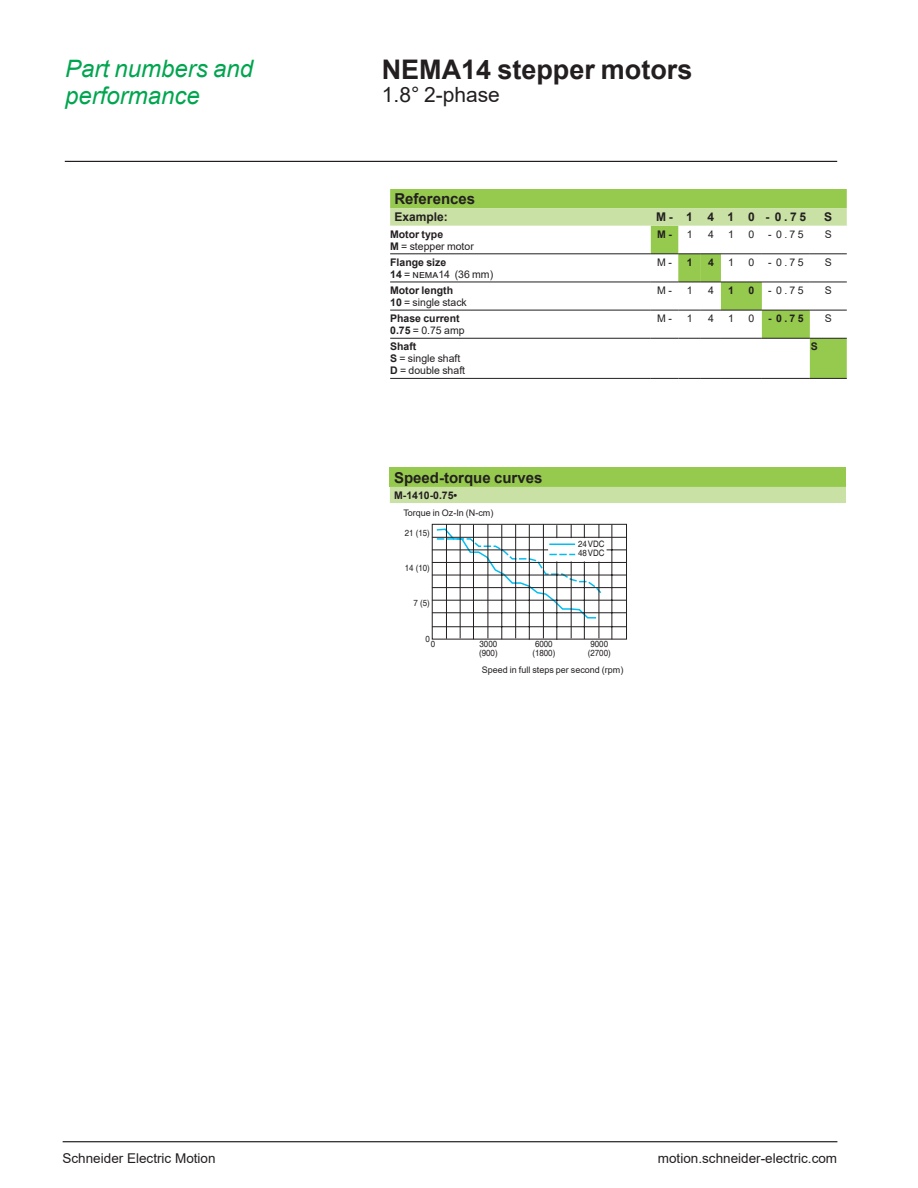
<style>
.page{position:relative;width:918px;height:1188px;background:#fff}
.page>*{position:absolute;margin:0;border:0;box-sizing:border-box;transform-origin:0 0}
._0_TitleLev1Fwd{font:700 27px "Arial";color:#231f20}
._0_Topic{font:italic 24px/27px "Arial";color:#00a54f}
._0_TitleLev3{font:21px "Arial";color:#231f20}
._1_Section_4__8{font:700 15px "Arial";color:#231f20}
._1_Section_3__10{font:700 15px "Arial";color:#231f20}
.t1{font:13.5px "Arial";color:#231f20}
._1_Section_4__8-2{font:700 12px "Arial";color:#231f20}
._1_Text__7{font:10.5px "Arial";color:#231f20}
._1_Section_5__7{font:700 10.5px "Arial";color:#231f20}
._1_Text__7-2{font:700 10.5px "Arial";color:#231f20}
._1_Section_5__7-2{font:10.5px "Arial";color:#231f20}
._1_Legend__6{font:9px "Arial";color:#231f20}
.t2{font:8.85px/8.9px "Helvetica";color:#231f20;scale:.9 1}
.s1{font-weight:700}
</style>
<div class="page">
<hr style="left:65px;top:161px;width:772px;height:1px;background:#231f20">
<hr style="left:63px;top:1141px;width:774px;height:1px;background:#231f20">
<div style="left:390px;top:467px;width:456px;height:20px;background:#96ca4e"></div>
<div style="left:390px;top:487px;width:456px;height:16px;background:#c9e1a4"></div>
<hr style="left:432px;top:537px;width:195px;height:1px;background:#231f20">
<hr style="left:599px;top:524px;width:1px;height:114px;background:#231f20">
<hr style="left:571px;top:524px;width:1px;height:114px;background:#231f20">
<hr style="left:543px;top:524px;width:1px;height:114px;background:#231f20">
<hr style="left:515px;top:524px;width:1px;height:114px;background:#231f20">
<hr style="left:488px;top:524px;width:1px;height:114px;background:#231f20">
<hr style="left:460px;top:524px;width:1px;height:114px;background:#231f20">
<div style="left:432px;top:524px;width:195px;height:115px;border:1px solid #231f20"></div>
<hr style="left:612px;top:525px;width:1px;height:114px;background:#231f20">
<hr style="left:584px;top:524px;width:1px;height:115px;background:#231f20">
<hr style="left:557px;top:525px;width:1px;height:115px;background:#231f20">
<hr style="left:529px;top:525px;width:1px;height:115px;background:#231f20">
<hr style="left:502px;top:525px;width:1px;height:114px;background:#231f20">
<hr style="left:473px;top:525px;width:1px;height:114px;background:#231f20">
<hr style="left:446px;top:524px;width:1px;height:115px;background:#231f20">
<hr style="left:432px;top:550px;width:195px;height:1px;background:#231f20">
<hr style="left:432px;top:562px;width:195px;height:1px;background:#231f20">
<hr style="left:432px;top:575px;width:195px;height:1px;background:#231f20">
<hr style="left:432px;top:587px;width:195px;height:1px;background:#231f20">
<hr style="left:432px;top:600px;width:195px;height:1px;background:#231f20">
<hr style="left:432px;top:613px;width:195px;height:1px;background:#231f20">
<hr style="left:432px;top:626px;width:195px;height:1px;background:#231f20">
<div style="left:548px;top:538px;width:59px;height:24px;background:#fff"></div>
<svg style="left:435px;top:528px;width:168px;height:91px"></svg>
<svg style="left:390px;top:189px;width:457px;height:189px"></svg>
<div style="left:390px;top:208px;width:457px;height:18px;background:#c9e1a4"></div>
<hr style="left:390px;top:254px;width:261px;height:1px;background:#231f20">
<hr style="left:810px;top:254px;width:37px;height:1px;background:#231f20">
<hr style="left:390px;top:282px;width:261px;height:1px;background:#231f20">
<hr style="left:810px;top:282px;width:37px;height:1px;background:#231f20">
<hr style="left:390px;top:310px;width:261px;height:1px;background:#231f20">
<hr style="left:810px;top:310px;width:37px;height:1px;background:#231f20">
<hr style="left:390px;top:338px;width:261px;height:1px;background:#231f20">
<svg style="left:651px;top:254px;width:159px;height:85px"></svg>
<hr style="left:762px;top:338px;width:48px;height:1px;background:#231f20">
<hr style="left:810px;top:338px;width:37px;height:1px;background:#231f20">
<hr style="left:390px;top:378px;width:261px;height:1px;background:#231f20">
<svg style="left:651px;top:378px;width:111px;height:1px"></svg>
<hr style="left:762px;top:378px;width:48px;height:1px;background:#231f20">
<hr style="left:810px;top:378px;width:37px;height:1px;background:#231f20">
<p class="_0_Topic" style="left:65px;top:55px;width:190px">Part numbers and performance</p>
<p class="_0_TitleLev1Fwd" style="left:382px;top:51px;width:312px">NEMA14 stepper motors</p>
<p class="_0_TitleLev3" style="left:382px;top:80px;width:120px">1.8° 2-phase</p>
<p class="_1_Section_3__10" style="left:394px;top:188px;width:82px">References</p>
<p class="_1_Section_4__8-2" style="left:394px;top:209px;width:55px">Example:</p>
<p class="_1_Section_4__8-2" style="left:656px;top:209px;width:18px">M -</p>
<p class="_1_Section_4__8-2" style="left:686px;top:209px;width:8px">1</p>
<p class="_1_Section_4__8-2" style="left:708px;top:209px;width:8px">4</p>
<p class="_1_Section_4__8-2" style="left:728px;top:209px;width:8px">1</p>
<p class="_1_Section_4__8-2" style="left:748px;top:209px;width:8px">0</p>
<p class="_1_Section_4__8-2" style="left:766px;top:209px;width:42px">- 0 . 7 5</p>
<p class="_1_Section_4__8-2" style="left:824px;top:209px;width:10px">S</p>
<p class="_1_Section_5__7" style="left:390px;top:226px;width:55px">Motor type</p>
<p class="_1_Text__7" style="left:390px;top:239px;width:85px"><span class="s1">M</span> = stepper motor</p>
<p class="_1_Section_5__7" style="left:657px;top:226px;width:16px">M -</p>
<p class="_1_Text__7" style="left:687px;top:227px;width:7px">1</p>
<p class="_1_Text__7" style="left:708px;top:227px;width:7px">4</p>
<p class="_1_Text__7" style="left:728px;top:227px;width:7px">1</p>
<p class="_1_Text__7" style="left:749px;top:227px;width:7px">0</p>
<p class="_1_Text__7" style="left:768px;top:227px;width:37px">- 0 . 7 5</p>
<p class="_1_Text__7" style="left:825px;top:227px;width:9px">S</p>
<p class="_1_Section_5__7" style="left:390px;top:255px;width:58px">Flange size</p>
<p class="_1_Text__7" style="left:390px;top:267px;width:105px"><span class="s1">14</span> = nema14 (36 mm)</p>
<p class="_1_Text__7" style="left:657px;top:255px;width:16px">M -</p>
<p class="_1_Text__7-2" style="left:687px;top:255px;width:7px">1</p>
<p class="_1_Section_5__7" style="left:708px;top:255px;width:7px">4</p>
<p class="_1_Section_5__7-2" style="left:728px;top:255px;width:7px">1</p>
<p class="_1_Text__7" style="left:749px;top:255px;width:7px">0</p>
<p class="_1_Text__7" style="left:768px;top:255px;width:37px">- 0 . 7 5</p>
<p class="_1_Text__7" style="left:825px;top:255px;width:9px">S</p>
<p class="_1_Section_5__7" style="left:390px;top:283px;width:64px">Motor length</p>
<p class="_1_Text__7" style="left:390px;top:295px;width:78px"><span class="s1">10</span> = single stack</p>
<p class="_1_Text__7" style="left:657px;top:283px;width:16px">M -</p>
<p class="_1_Text__7" style="left:687px;top:283px;width:7px">1</p>
<p class="_1_Text__7" style="left:708px;top:283px;width:7px">4</p>
<p class="_1_Text__7-2" style="left:728px;top:283px;width:7px">1</p>
<p class="_1_Section_5__7" style="left:749px;top:283px;width:7px">0</p>
<p class="_1_Text__7" style="left:768px;top:283px;width:37px">- 0 . 7 5</p>
<p class="_1_Text__7" style="left:825px;top:283px;width:9px">S</p>
<p class="_1_Section_5__7" style="left:390px;top:311px;width:71px">Phase current</p>
<p class="_1_Text__7" style="left:390px;top:323px;width:76px"><span class="s1">0.75</span> = 0.75 amp</p>
<p class="_1_Text__7" style="left:657px;top:311px;width:16px">M -</p>
<p class="_1_Text__7" style="left:687px;top:311px;width:7px">1</p>
<p class="_1_Text__7" style="left:708px;top:311px;width:7px">4</p>
<p class="_1_Text__7" style="left:728px;top:311px;width:7px">1</p>
<p class="_1_Text__7" style="left:749px;top:311px;width:7px">0</p>
<p class="_1_Text__7-2" style="left:768px;top:311px;width:37px">- 0 . 7 5</p>
<p class="_1_Text__7" style="left:825px;top:311px;width:9px">S</p>
<p class="_1_Section_5__7" style="left:390px;top:339px;width:28px">Shaft</p>
<p class="_1_Text__7" style="left:390px;top:351px;width:72px"><span class="s1">S</span> = single shaft</p>
<p class="_1_Text__7" style="left:390px;top:363px;width:77px"><span class="s1">D</span> = double shaft</p>
<p class="_1_Text__7-2" style="left:811px;top:339px;width:9px">S</p>
<p class="_1_Section_4__8" style="left:394px;top:467px;width:150px">Speed-torque curves</p>
<p class="_1_Section_5__7" style="left:394px;top:488px;width:65px">M-1410-0.75•</p>
<p class="_1_Legend__6" style="left:403px;top:506px;width:92px">Torque in Oz-In (N-cm)</p>
<p class="t2" style="left:405px;top:529px;width:29px">21 (15)</p>
<p class="t2" style="left:405px;top:564px;width:29px">14 (10)</p>
<p class="t2" style="left:414px;top:599px;width:20px">7 (5)</p>
<p class="t2" style="left:578px;top:540px;width:31px">24VDC<br>48VDC</p>
<p class="t2" style="left:426px;top:635px;width:6px">0</p>
<p class="t2" style="left:431px;top:640px;width:6px">0</p>
<p class="t2" style="left:479px;top:640px;width:22px">3000 (900)</p>
<p class="t2" style="left:532px;top:640px;width:27px">6000 (1800)</p>
<p class="t2" style="left:588px;top:640px;width:27px">9000 (2700)</p>
<p class="_1_Legend__6" style="left:482px;top:664px;width:143px">Speed in full steps per second (rpm)</p>
<p class="t1" style="left:63px;top:1149px;width:155px">Schneider Electric Motion</p>
<p class="t1" style="left:658px;top:1149px;width:181px">motion.schneider-electric.com</p>
</div>
